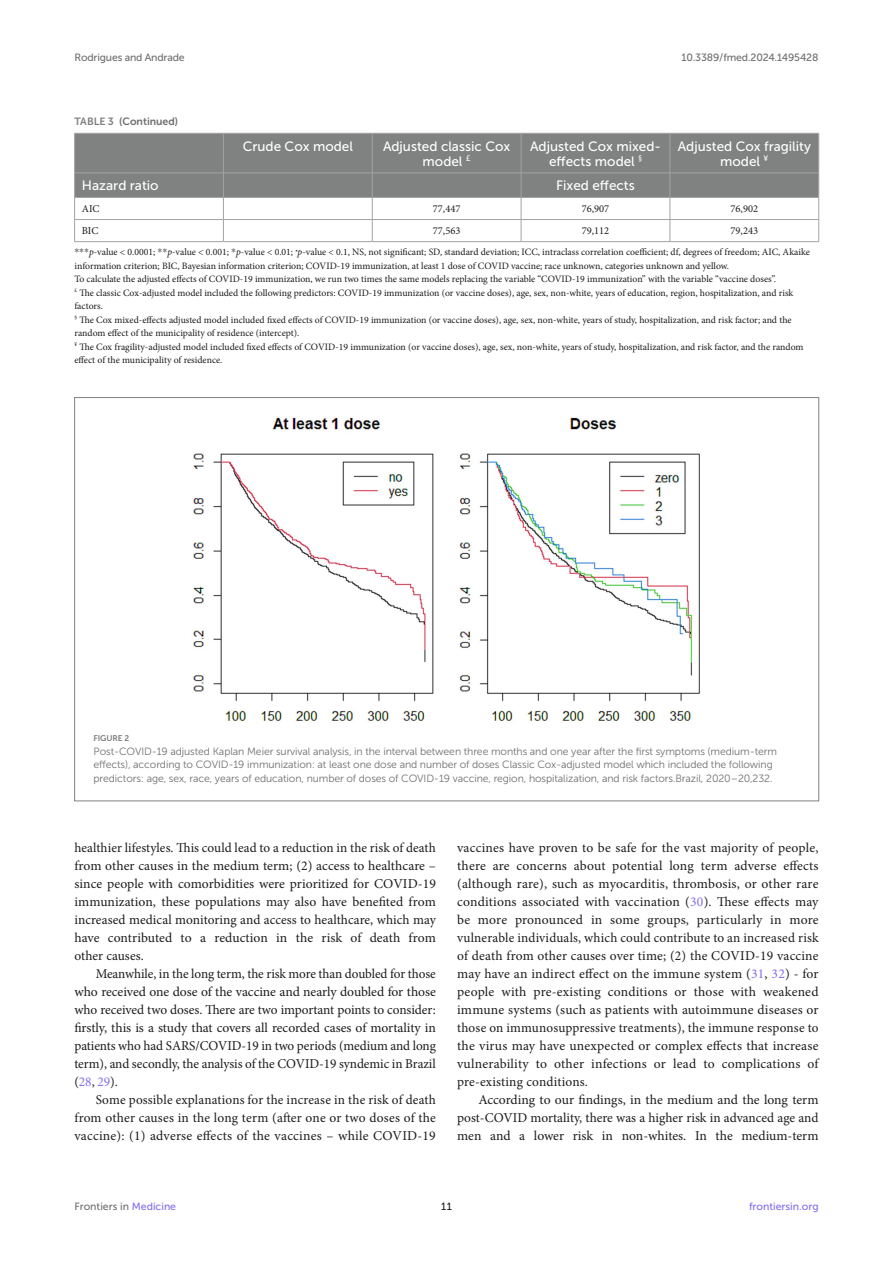
<style>
.page{position:relative;width:893px;height:1263px;background:#fff}
.page>*{position:absolute;margin:0;border:0;box-sizing:border-box;transform-origin:0 0}
.TEXT{font:13.5px/18px "Minion Pro";letter-spacing:.005em;color:#1b1c1b;text-align:justify}
.TB_CH{font:13.5px/15px "Museo Sans 500";color:#fff;text-align:center}
.FIG_LEG{font:10.5px/13.5px "Museo Sans 300";letter-spacing:-.01em;color:#706f70}
.t1{font:10.5px "Museo Sans 500";letter-spacing:-.015em;color:#706f70}
.TB_TX{font:10.5px "Minion Pro";color:#1b1c1b}
.TT_NO_RULE{font:10.5px "Museo Sans 700";color:#706f70}
.t2{font:10.5px "Museo Sans 500";color:#856df0}
.t3{font:10.5px "Museo Sans 500";color:#1b1c1b}
.TFN_Continued{font:9.75px/13.5px "Minion Pro";color:#1b1c1b}
.TFN{font:9.75px/13.5px "Minion Pro";color:#1b1c1b}
.FIG_HD{font:8.25px "Museo Sans 700";letter-spacing:-.01em;color:#7e7f7f}
.s1{color:#7e7f7f}
.s2{font-family:"STIX General"}
.s3{font-style:italic}
.s4{color:#856df0}
</style>
<div class="page">
<img style="left:192px;top:417px;width:508px;height:306px">
<div style="left:75px;top:134px;width:743px;height:63px;background:#808181"></div>
<hr style="left:521px;top:219px;width:149px;height:1px;background:#a2a3a3">
<hr style="left:521px;top:241px;width:149px;height:1px;background:#a2a3a3">
<hr style="left:372px;top:219px;width:149px;height:1px;background:#a2a3a3">
<hr style="left:372px;top:241px;width:149px;height:1px;background:#a2a3a3">
<hr style="left:223px;top:219px;width:149px;height:1px;background:#a2a3a3">
<hr style="left:223px;top:241px;width:149px;height:1px;background:#a2a3a3">
<hr style="left:670px;top:219px;width:149px;height:1px;background:#a2a3a3">
<hr style="left:670px;top:241px;width:149px;height:1px;background:#a2a3a3">
<hr style="left:74px;top:219px;width:149px;height:1px;background:#a2a3a3">
<hr style="left:74px;top:241px;width:149px;height:1px;background:#a2a3a3">
<hr style="left:223px;top:133px;width:149px;height:1px;background:#a2a3a3">
<hr style="left:372px;top:133px;width:149px;height:1px;background:#a2a3a3">
<hr style="left:372px;top:133px;width:1px;height:40px;background:#a2a3a3">
<hr style="left:521px;top:133px;width:149px;height:1px;background:#a2a3a3">
<hr style="left:521px;top:133px;width:1px;height:40px;background:#a2a3a3">
<hr style="left:670px;top:133px;width:149px;height:1px;background:#a2a3a3">
<hr style="left:670px;top:133px;width:1px;height:40px;background:#a2a3a3">
<hr style="left:818px;top:133px;width:1px;height:40px;background:#a2a3a3">
<hr style="left:74px;top:133px;width:149px;height:1px;background:#a2a3a3">
<hr style="left:74px;top:133px;width:1px;height:40px;background:#a2a3a3">
<hr style="left:223px;top:133px;width:1px;height:40px;background:#a2a3a3">
<hr style="left:223px;top:173px;width:149px;height:1px;background:#a2a3a3">
<hr style="left:223px;top:197px;width:149px;height:1px;background:#a2a3a3">
<hr style="left:372px;top:173px;width:149px;height:1px;background:#a2a3a3">
<svg style="left:372px;top:174px;width:1px;height:67px"></svg>
<hr style="left:372px;top:197px;width:149px;height:1px;background:#a2a3a3">
<hr style="left:521px;top:173px;width:149px;height:1px;background:#a2a3a3">
<svg style="left:521px;top:174px;width:1px;height:67px"></svg>
<hr style="left:521px;top:197px;width:149px;height:1px;background:#a2a3a3">
<hr style="left:670px;top:173px;width:149px;height:1px;background:#a2a3a3">
<svg style="left:670px;top:173px;width:1px;height:68px"></svg>
<svg style="left:818px;top:174px;width:1px;height:67px"></svg>
<hr style="left:670px;top:197px;width:149px;height:1px;background:#a2a3a3">
<hr style="left:74px;top:173px;width:149px;height:1px;background:#a2a3a3">
<svg style="left:74px;top:174px;width:1px;height:67px"></svg>
<svg style="left:223px;top:174px;width:1px;height:67px"></svg>
<hr style="left:74px;top:197px;width:149px;height:1px;background:#a2a3a3">
<p class="t1" style="left:74px;top:51px;width:112px">Rodrigues and Andrade</p>
<p class="t1" style="left:681px;top:51px;width:139px">10.3389/fmed.2024.1495428</p>
<p class="TT_NO_RULE" style="left:74px;top:115px;width:105px"><span class="s1">TABLE 3</span> (Continued)</p>
<p class="TB_CH" style="left:243px;top:139px;width:112px">Crude Cox model</p>
<p class="TB_CH" style="left:383px;top:139px;width:129px">Adjusted classic Cox model <sup>£</sup></p>
<p class="TB_CH" style="left:530px;top:139px;width:132px">Adjusted Cox mixed&shy;effects model <sup>§</sup></p>
<p class="TB_CH" style="left:678px;top:139px;width:135px">Adjusted Cox fragility model <sup>¥</sup></p>
<p class="TB_CH" style="left:82px;top:178px;width:78px">Hazard ratio</p>
<p class="TB_CH" style="left:556px;top:178px;width:80px">Fixed effects</p>
<p class="TB_TX" style="left:82px;top:202px;width:19px">AIC</p>
<p class="TB_TX" style="left:433px;top:202px;width:29px">77,447</p>
<p class="TB_TX" style="left:582px;top:202px;width:29px">76,907</p>
<p class="TB_TX" style="left:730px;top:202px;width:29px">76,902</p>
<p class="TB_TX" style="left:82px;top:224px;width:18px">BIC</p>
<p class="TB_TX" style="left:433px;top:224px;width:29px">77,563</p>
<p class="TB_TX" style="left:582px;top:224px;width:29px">79,112</p>
<p class="TB_TX" style="left:730px;top:224px;width:29px">79,243</p>
<p class="TFN" style="left:74px;top:245px;width:737px"><span class="s2">***</span><span class="s3">p</span>-value &lt; 0.0001; <span class="s2">**</span><span class="s3">p</span>-value &lt; 0.001; <span class="s2">*</span><span class="s3">p</span>-value &lt; 0.01; <sup>•</sup><span class="s3">p</span>-value &lt; 0.1, NS, not significant; SD, standard deviation; ICC, intraclass correlation coefficient; df, degrees of freedom; AIC, Akaike information criterion; BIC, Bayesian information criterion; COVID-19 immunization, at least 1 dose of COVID vaccine; race unknown, categories unknown and yellow.</p>
<p class="TFN_Continued" style="left:74px;top:272px;width:703px">To calculate the adjusted effects of COVID-19 immunization, we run two times the same models replacing the variable “COVID-19 immunization” with the variable “vaccine doses”.</p>
<p class="TFN_Continued" style="left:74px;top:286px;width:720px"><sup>£</sup> The classic Cox-adjusted model included the following predictors: COVID-19 immunization (or vaccine doses), age, sex, non-white, years of education, region, hospitalization, and risk factors.</p>
<p class="TFN_Continued" style="left:74px;top:313px;width:719px"><sup>§</sup> The Cox mixed-effects adjusted model included fixed effects of COVID-19 immunization (or vaccine doses), age, sex, non-white, years of study, hospitalization, and risk factor; and the random effect of the municipality of residence (intercept).</p>
<p class="TFN_Continued" style="left:74px;top:340px;width:731px"><sup>¥</sup> The Cox fragility-adjusted model included fixed effects of COVID-19 immunization (or vaccine doses), age, sex, non-white, years of study, hospitalization, and risk factor, and the random effect of the municipality of residence.</p>
<p class="FIG_HD" style="left:94px;top:734px;width:37px">FIGURE 2</p>
<p class="FIG_LEG" style="left:94px;top:745px;width:685px">Post-COVID-19 adjusted Kaplan Meier survival analysis, in the interval between three months and one year after the first symptoms (medium-term effects), according to COVID-19 immunization: at least one dose and number of doses Classic Cox-adjusted model which included the following predictors: age, sex, race, years of education, number of doses of COVID-19 vaccine, region, hospitalization, and risk factors.Brazil, 2020–20,232.</p>
<p class="TEXT" style="left:74px;top:839px;width:363px">healthier lifestyles. This could lead to a reduction in the risk of death from other causes in the medium term; (2) access to healthcare – since people with comorbidities were prioritized for COVID-19 immunization, these populations may also have benefited from increased medical monitoring and access to healthcare, which may have contributed to a reduction in the risk of death from other causes.</p>
<p class="TEXT" style="left:74px;top:965px;width:363px;text-indent:21px">Meanwhile, in the long term, the risk more than doubled for those who received one dose of the vaccine and nearly doubled for those who received two doses. There are two important points to consider: firstly, this is a study that covers all recorded cases of mortality in patients who had SARS/COVID-19 in two periods (medium and long term), and secondly, the analysis of the COVID-19 syndemic in Brazil (<span class="s4">28</span>, <span class="s4">29</span>).</p>
<p class="TEXT" style="left:74px;top:1091px;width:363px;text-indent:21px">Some possible explanations for the increase in the risk of death from other causes in the long term (after one or two doses of the vaccine): (1) adverse effects of the vaccines – while COVID-19</p>
<p class="TEXT" style="left:457px;top:839px;width:363px">vaccines have proven to be safe for the vast majority of people, there are concerns about potential long term adverse effects (although rare), such as myocarditis, thrombosis, or other rare conditions associated with vaccination (<span class="s4">30</span>). These effects may be more pronounced in some groups, particularly in more vulnerable individuals, which could contribute to an increased risk of death from other causes over time; (2) the COVID-19 vaccine may have an indirect effect on the immune system (<span class="s4">31</span>, <span class="s4">32</span>) - for people with pre-existing conditions or those with weakened immune systems (such as patients with autoimmune diseases or those on immunosuppressive treatments), the immune response to the virus may have unexpected or complex effects that increase vulnerability to other infections or lead to complications of pre-existing conditions.</p>
<p class="TEXT" style="left:457px;top:1091px;width:363px;text-indent:21px">According to our findings, in the medium and the long term post-COVID mortality, there was a higher risk in advanced age and men and a lower risk in non-whites. In the medium-term</p>
<p class="t1" style="left:74px;top:1200px;width:103px">Frontiers in <span class="s4">Medicine</span></p>
<p class="t3" style="left:441px;top:1200px;width:12px">11</p>
<p class="t2" style="left:749px;top:1200px;width:71px">frontiersin.org</p>
</div>
